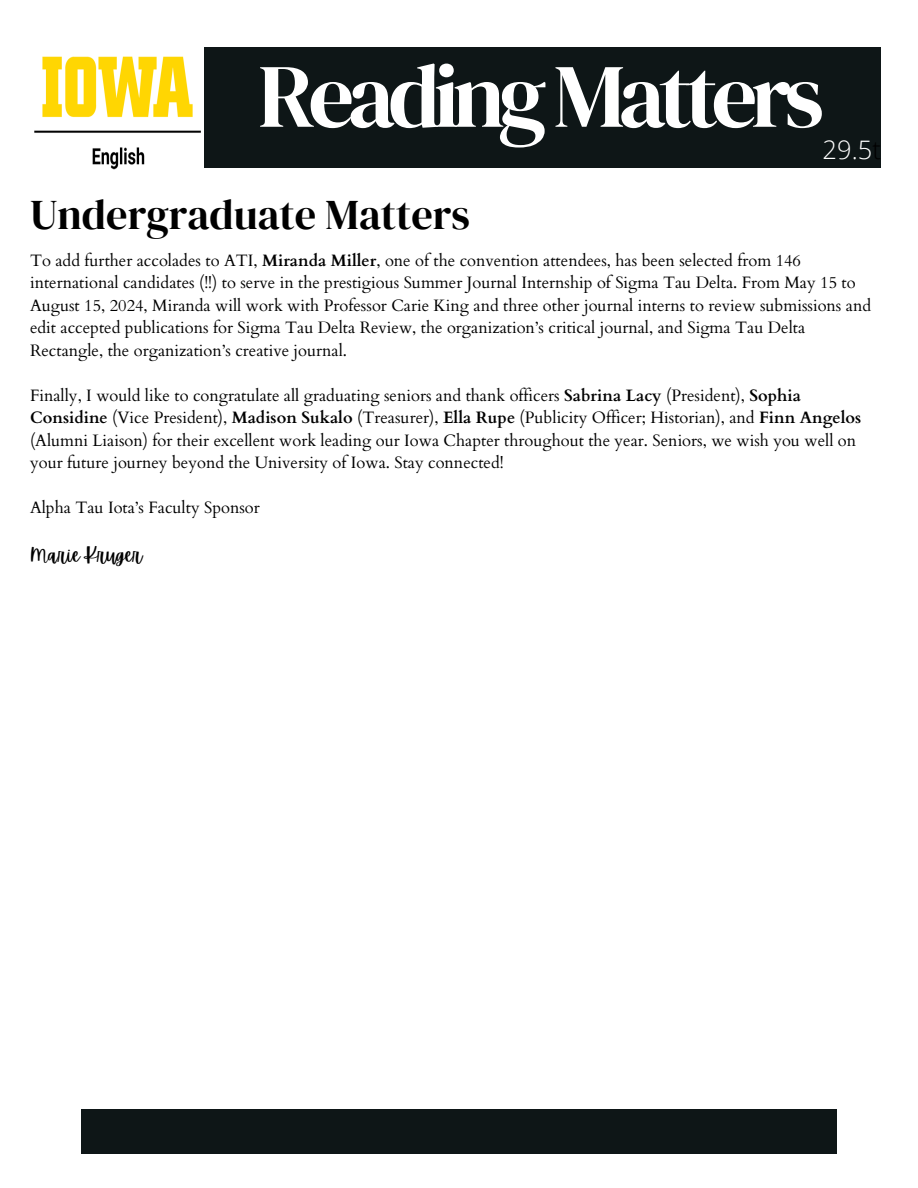
<style>
.page{position:relative;width:918px;height:1188px;background:#fff}
.page>*{position:absolute;margin:0;border:0;box-sizing:border-box;transform-origin:0 0}
.t1{font:90.3px "DM Serif Display";letter-spacing:-.07em;color:#fff}
.t2{font:42.3px "DM Serif Display";color:#000}
.t3{font:300 25.5px "Open Sans";color:#fff}
.t4{font:19.5px "Apricots";color:#000}
.t5{font:16.5px/22.5px "Cardo";color:#000}
.s1{color:#000}
.s2{font-weight:700}
</style>
<div class="page">
<div style="left:81px;top:1109px;width:756px;height:44px;background:#0e1617"></div>
<div style="left:92px;top:47px;width:789px;height:120px;background:#0e1617"></div>
<img style="left:34px;top:47px;width:169px;height:123px">
<h4 class="t1" style="left:258px;top:33px;width:567px">ReadingMatters</h4>
<p class="t3" style="left:823px;top:131px;width:60px">29.5<span class="s1">t</span></p>
<h1 class="t2" style="left:30px;top:185px;width:441px">Undergraduate Matters</h1>
<h3 class="t5" style="left:30px;top:249px;width:843px">To add further accolades to ATI, <span class="s2">Miranda Miller</span>, one of the convention attendees, has been selected from 146 international candidates (!!) to serve in the prestigious Summer Journal Internship of Sigma Tau Delta. From May 15 to August 15, 2024, Miranda will work with Professor Carie King and three other journal interns to review submissions and edit accepted publications for Sigma Tau Delta Review, the organization’s critical journal, and Sigma Tau Delta Rectangle, the organization’s creative journal.</h3>
<h2 class="t5" style="left:30px;top:384px;width:833px">Finally, I would like to congratulate all graduating seniors and thank officers <span class="s2">Sabrina Lacy</span> (President), <span class="s2">Sophia Considine</span> (Vice President), <span class="s2">Madison Sukalo</span> (Treasurer), <span class="s2">Ella Rupe</span> (Publicity Officer; Historian), and <span class="s2">Finn Angelos </span>(Alumni Liaison) for their excellent work leading our Iowa Chapter throughout the year. Seniors, we wish you well on your future journey beyond the University of Iowa. Stay connected!</h2>
<h5 class="t5" style="left:30px;top:497px;width:231px">Alpha Tau Iota’s Faculty Sponsor</h5>
<h5 class="t4" style="left:30px;top:543px;width:114px">Marie Kruger</h5>
</div>
